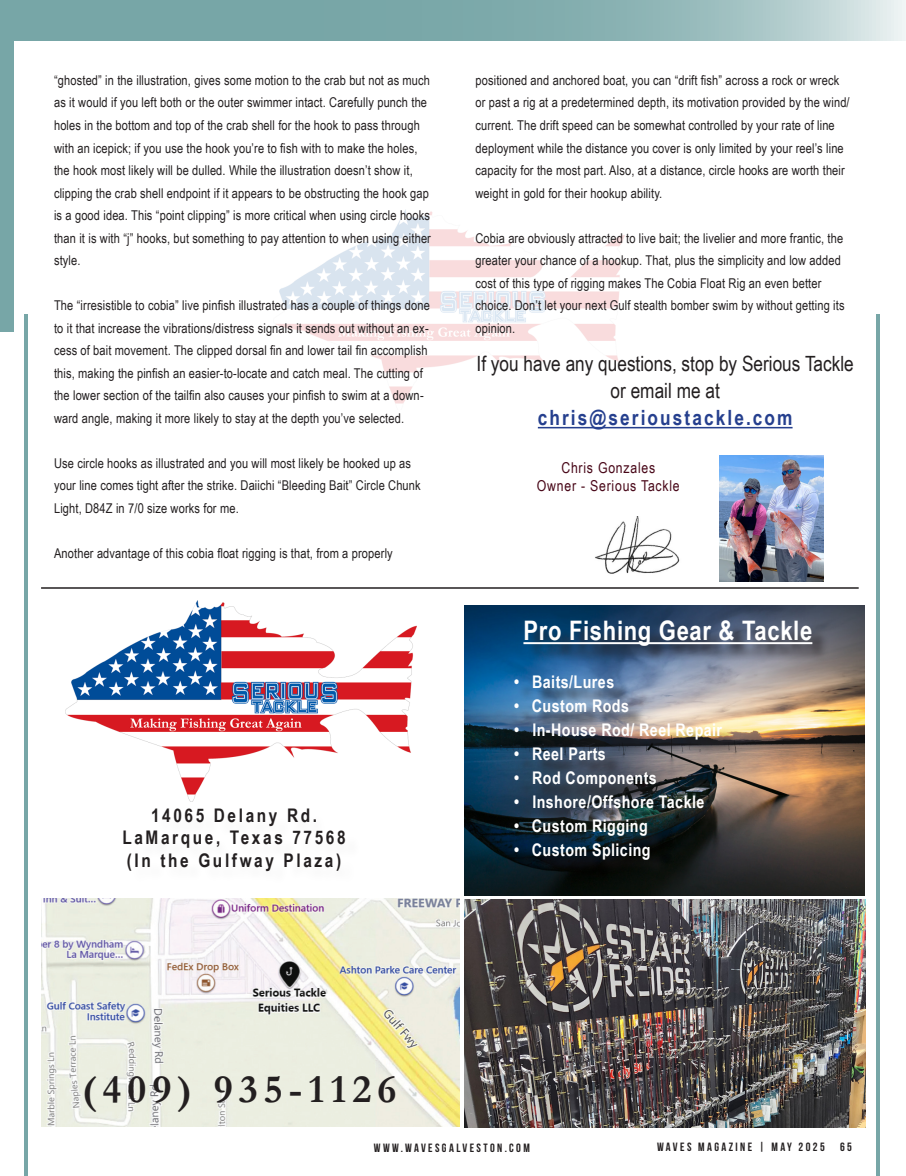
<style>
.page{position:relative;width:906px;height:1176px;background:#fff}
.page>*{position:absolute;margin:0;border:0;box-sizing:border-box;transform-origin:0 0}
.t1{font:700 40.35px "Garamond";letter-spacing:.15em;color:#231f20}
.t2{font:700 26.85px "Arial Narrow";letter-spacing:.025em;color:#fff}
.t3{font:21px "Arial Narrow";color:#231f20}
.t4{font:700 21px "Arial Narrow";letter-spacing:.1em;color:#253f8e}
.t5{font:700 18.75px "Arial Narrow";letter-spacing:.14em;color:#231f20}
.t6{font:700 17.4px "Arial Narrow";letter-spacing:.025em;color:#fff}
.t7{font:15px "Arial Narrow";letter-spacing:.05em;color:#480718}
.t8{font:13.5px/22.5px "Arial Narrow";letter-spacing:.01em;color:#231f20}
.t9{font:12px "Bebas Neue";letter-spacing:.2em;color:#231f20}
</style>
<div class="page">
<div style="left:0;top:31px;width:14px;height:301px;background:#77a6a7"></div>
<hr style="left:876px;top:315px;width:3px;height:860px;background:#77a6a7">
<hr style="left:25px;top:315px;width:3px;height:860px;background:#77a6a7">
<img style="left:276px;top:209px;width:348px;height:195px">
<img style="left:464px;top:605px;width:400px;height:290px">
<div style="left:517px;top:622px;width:312px;height:254px;background:#231f20;opacity:.75"></div>
<hr style="left:523px;top:642px;width:289px;height:2px;background:#fff">
<img style="left:65px;top:600px;width:351px;height:200px">
<img style="left:464px;top:899px;width:401px;height:227px">
<img style="left:41px;top:898px;width:418px;height:228px">
<img style="left:595px;top:516px;width:85px;height:58px">
<img style="left:719px;top:455px;width:103px;height:126px">
<hr style="left:41px;top:587px;width:817px;height:1px;background:#231f20">
<svg style="left:0;top:0;width:905px;height:40px;background:#8bb3b4"></svg>
<hr style="left:537px;top:427px;width:255px;height:1px;background:#253f8e">
<p class="t8" style="left:54px;top:68px;width:378px">“ghosted” in the illustration, gives some motion to the crab but not as much as it would if you left both or the outer swimmer intact. Carefully punch the holes in the bottom and top of the crab shell for the hook to pass through with an icepick; if you use the hook you’re to fish with to make the holes, the hook most likely will be dulled. While the illustration doesn’t show it, clipping the crab shell endpoint if it appears to be obstructing the hook gap is a good idea. This “point clipping” is more critical when using circle hooks than it is with “j” hooks, but something to pay attention to when using either style.</p>
<p class="t8" style="left:54px;top:293px;width:377px">The “irresistible to cobia” live pinfish illustrated has a couple of things done to it that increase the vibrations/distress signals it sends out without an ex&shy;cess of bait movement. The clipped dorsal fin and lower tail fin accomplish this, making the pinfish an easier-to-locate and catch meal. The cutting of the lower section of the tailfin also causes your pinfish to swim at a down&shy;ward angle, making it more likely to stay at the depth you’ve selected.</p>
<p class="t8" style="left:54px;top:451px;width:368px">Use circle hooks as illustrated and you will most likely be hooked up as your line comes tight after the strike. Daiichi “Bleeding Bait” Circle Chunk<br>Light, D84Z in 7/0 size works for me.</p>
<p class="t8" style="left:54px;top:541px;width:340px">Another advantage of this cobia float rigging is that, from a properly</p>
<p class="t5" style="left:151px;top:800px;width:167px">14065 Delany Rd.</p>
<p class="t5" style="left:122px;top:823px;width:225px">LaMarque, Texas 77568</p>
<p class="t5" style="left:127px;top:845px;width:216px">(In the Gulfway Plaza)</p>
<p class="t8" style="left:475px;top:68px;width:375px">positioned and anchored boat, you can “drift fish” across a rock or wreck or past a rig at a predetermined depth, its motivation provided by the wind/ current. The drift speed can be somewhat controlled by your rate of line deployment while the distance you cover is only limited by your reel’s line capacity for the most part. Also, at a distance, circle hooks are worth their weight in gold for their hookup ability.</p>
<p class="t8" style="left:475px;top:226px;width:370px">Cobia are obviously attracted to live bait; the livelier and more frantic, the greater your chance of a hookup. That, plus the simplicity and low added cost of this type of rigging makes The Cobia Float Rig an even better choice. Don’t let your next Gulf stealth bomber swim by without getting its opinion.</p>
<p class="t3" style="left:476px;top:348px;width:378px">If you have any questions, stop by Serious Tackle</p>
<p class="t3" style="left:610px;top:375px;width:111px">or email me at</p>
<p class="t4" style="left:537px;top:402px;width:256px">chris@serioustackle.com</p>
<p class="t7" style="left:561px;top:457px;width:95px">Chris Gonzales</p>
<p class="t7" style="left:536px;top:475px;width:144px">Owner - Serious Tackle</p>
<p class="t2" style="left:523px;top:610px;width:290px">Pro Fishing Gear &amp; Tackle</p>
<p class="t6" style="left:514px;top:669px;width:102px">• Baits/Lures</p>
<p class="t6" style="left:514px;top:693px;width:116px">• Custom Rods</p>
<p class="t6" style="left:514px;top:717px;width:209px">• In-House Rod/ Reel Repair</p>
<p class="t6" style="left:514px;top:741px;width:93px">• Reel Parts</p>
<p class="t6" style="left:514px;top:765px;width:144px">• Rod Components</p>
<p class="t6" style="left:514px;top:789px;width:192px">• Inshore/Offshore Tackle</p>
<p class="t6" style="left:514px;top:813px;width:135px">• Custom Rigging</p>
<p class="t6" style="left:514px;top:837px;width:138px">• Custom Splicing</p>
<p class="t1" style="left:82px;top:1060px;width:316px">(409) 935-1126</p>
<p class="t9" style="left:373px;top:1141px;width:157px">WWW.WAVESGALVESTON.COM</p>
<p class="t9" style="left:656px;top:1140px;width:169px">WAVES MAGAZINE | MAY 2025</p>
<p class="t9" style="left:839px;top:1140px;width:13px">65</p>
</div>
